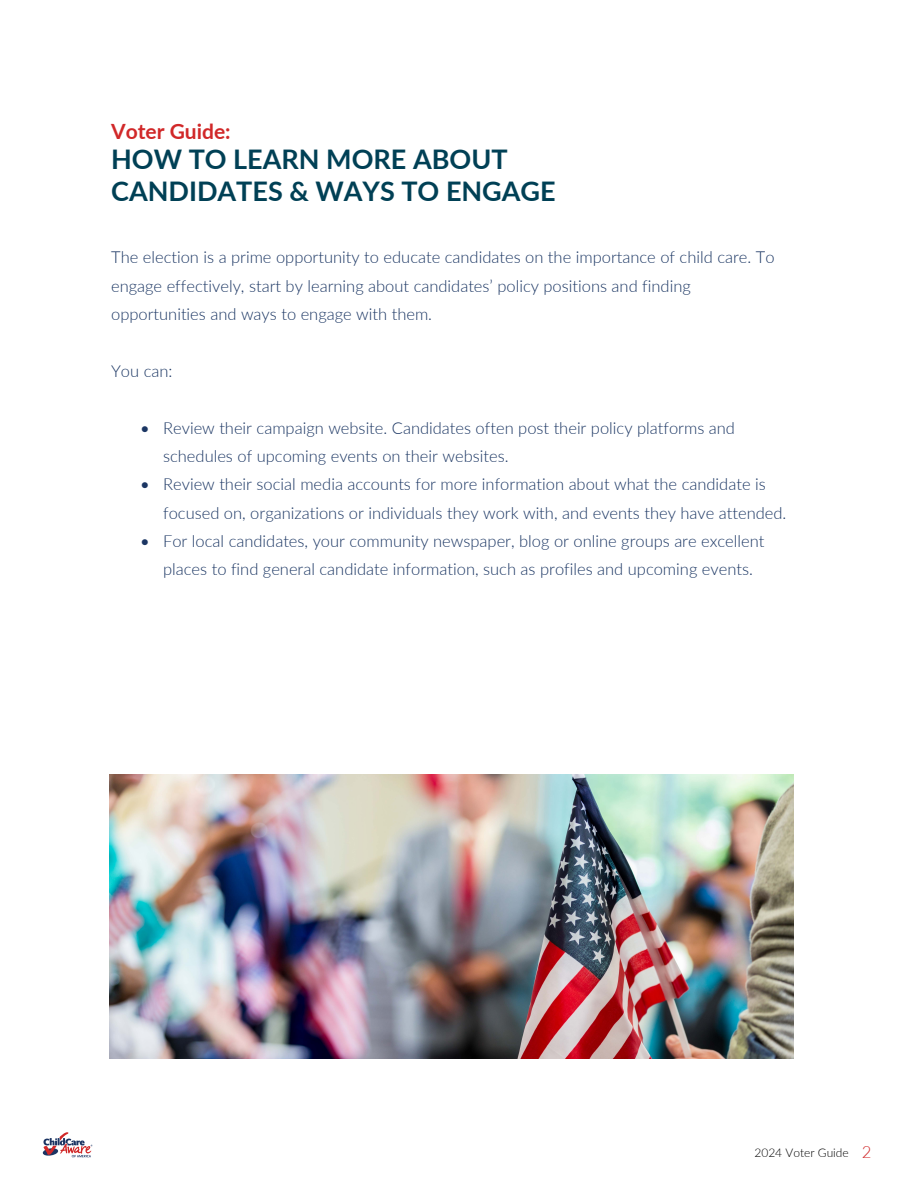
<style>
.page{position:relative;width:918px;height:1188px;background:#fff}
.page>*{position:absolute;margin:0;border:0;box-sizing:border-box;transform-origin:0 0}
.t1{font:700 27px/32.4px "Lato";color:#004055}
.t2{font:700 21px "Lato";color:#d12829}
.t3{font:300 16.5px/28.3px "Lato";color:#1b3663}
.t4{font:300 12px "Lato";color:#000}
.s1{font-size:16.5px;color:#d12829}
</style>
<div class="page">
<svg style="left:43px;top:1132px;width:49px;height:25px"></svg>
<img style="left:110px;top:774px;width:683px;height:285px">
<p class="t2" style="left:111px;top:116px;width:121px">Voter Guide:</p>
<h1 class="t1" style="left:111px;top:142px;width:446px">HOW TO LEARN MORE ABOUT<br>CANDIDATES &amp; WAYS TO ENGAGE</h1>
<p class="t3" style="left:111px;top:242px;width:665px">The election is a prime opportunity to educate candidates on the importance of child care. To engage effectively, start by learning about candidates’ policy positions and finding opportunities and ways to engage with them.</p>
<p class="t3" style="left:111px;top:356px;width:63px">You can:</p>
<p class="t3" style="left:163px;top:413px;width:573px;text-indent:-22px">• Review their campaign website. Candidates often post their policy platforms and schedules of upcoming events on their websites.</p>
<p class="t3" style="left:163px;top:470px;width:625px;text-indent:-22px">• Review their social media accounts for more information about what the candidate is focused on, organizations or individuals they work with, and events they have attended.</p>
<p class="t3" style="left:163px;top:526px;width:603px;text-indent:-22px">• For local candidates, your community newspaper, blog or online groups are excellent places to find general candidate information, such as profiles and upcoming events.</p>
<p class="t4" style="left:754px;top:1144px;width:119px">2024 Voter Guide <span class="s1">2</span></p>
</div>
